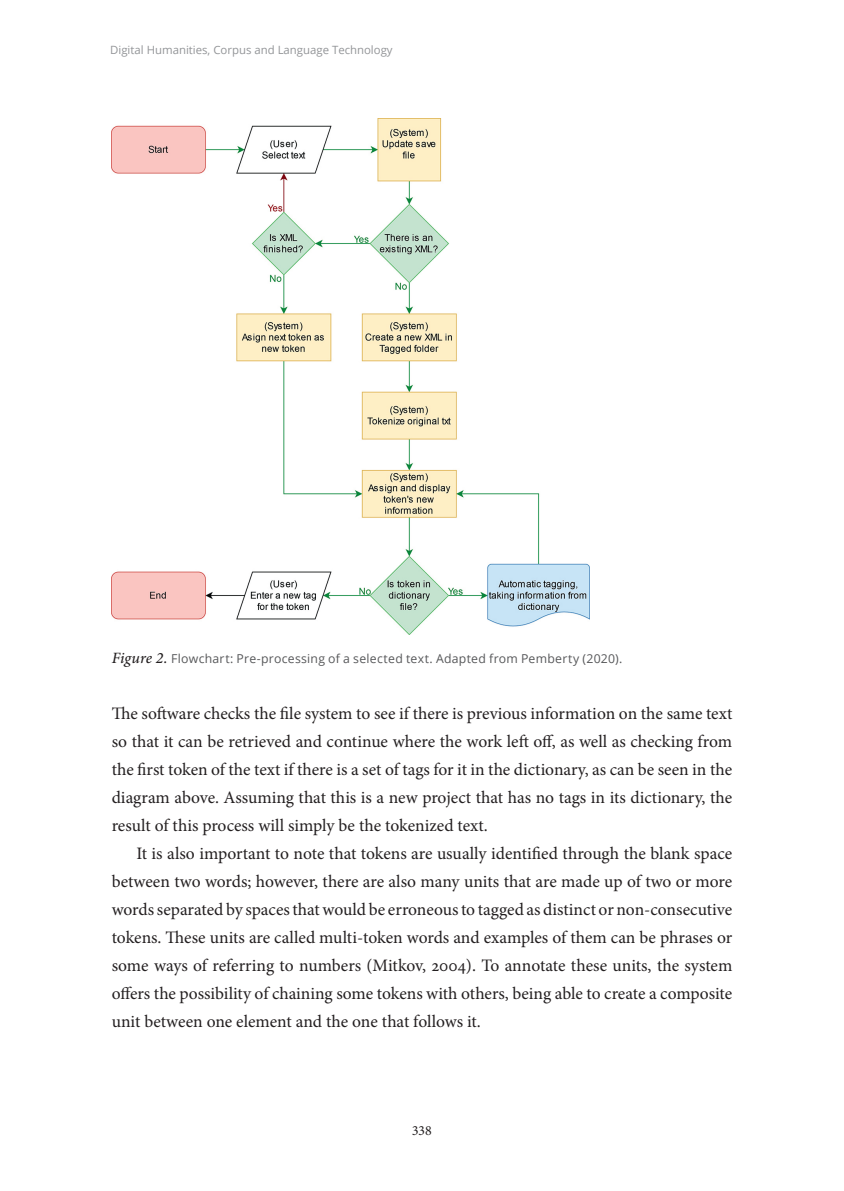
<style>
.page{position:relative;width:844px;height:1191px;background:#fff}
.page>*{position:absolute;margin:0;border:0;box-sizing:border-box;transform-origin:0 0}
.t1{font:17.5px/28px "Minion Pro";letter-spacing:-.005em;color:#231f20;text-align:justify}
.t2{font:14px "Minion Pro";color:#231f20}
.t3{font:12.25px "Open Sans";letter-spacing:.02em;color:#57585a}
.t4{font:11.38px "Open Sans";color:#939598}
.s1{font-family:"Minion Pro";font-weight:500;font-style:italic;font-size:15.75px;color:#231f20}
</style>
<div class="page">
<img style="left:112px;top:118px;width:477px;height:516px">
<p class="t4" style="left:110px;top:42px;width:284px">Digital Humanities, Corpus and Language Technology</p>
<p class="t3" style="left:112px;top:650px;width:512px"><span class="s1">Figure 2.</span> Flowchart: Pre-processing of a selected text. Adapted from Pemberty (2020).</p>
<p class="t1" style="left:112px;top:699px;width:622px">The software checks the file system to see if there is previous information on the same text so that it can be retrieved and continue where the work left off, as well as checking from the first token of the text if there is a set of tags for it in the dictionary, as can be seen in the diagram above. Assuming that this is a new project that has no tags in its dictionary, the result of this process will simply be the tokenized text.</p>
<p class="t1" style="left:112px;top:839px;width:622px;text-indent:25px">It is also important to note that tokens are usually identified through the blank space between two words; however, there are also many units that are made up of two or more words separated by spaces that would be erroneous to tagged as distinct or non-consecutive tokens. These units are called multi-token words and examples of them can be phrases or some ways of referring to numbers (Mitkov, 2004). To annotate these units, the system offers the possibility of chaining some tokens with others, being able to create a composite unit between one element and the one that follows it.</p>
<p class="t2" style="left:412px;top:1121px;width:21px">338</p>
</div>
